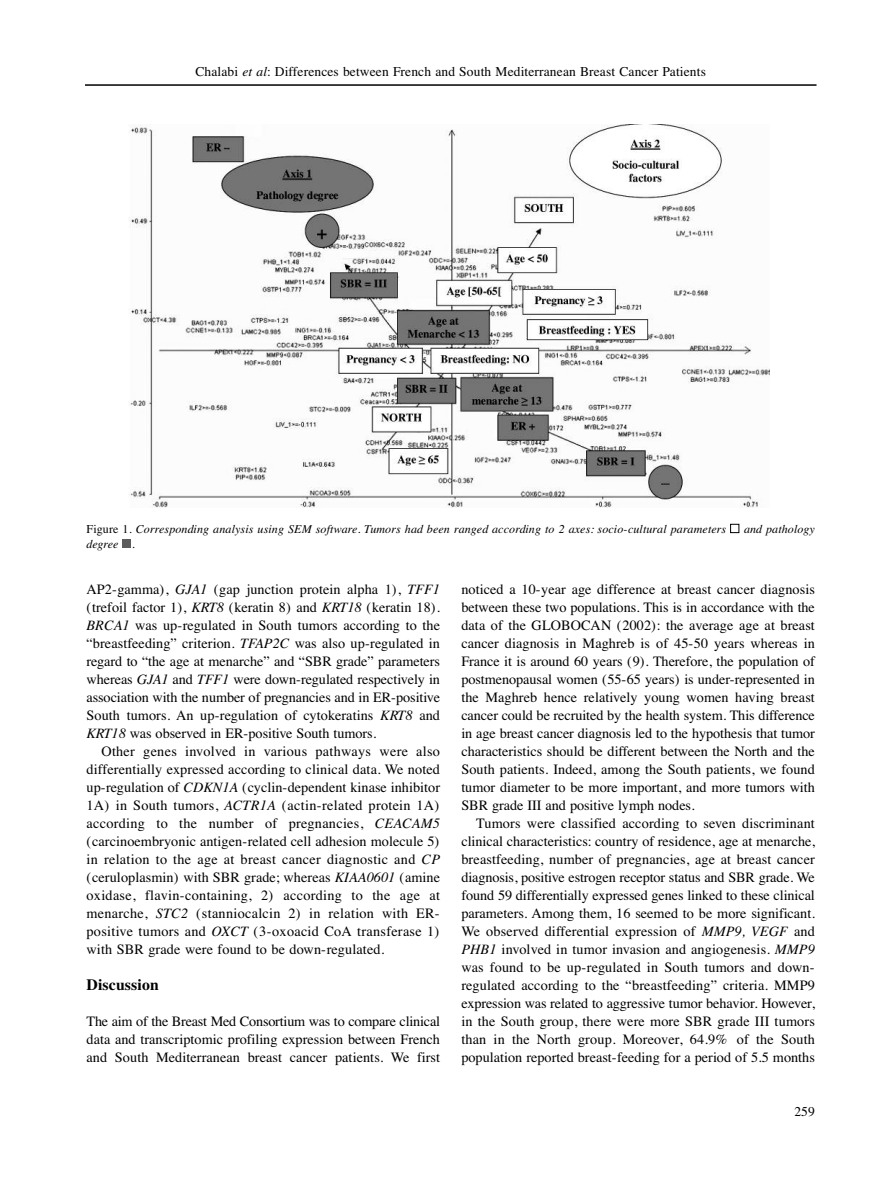
<style>
.page{position:relative;width:893px;height:1191px;background:#fff}
.page>*{position:absolute;margin:0;border:0;box-sizing:border-box;transform-origin:0 0}
.t1{font:700 15.75px "Times";letter-spacing:.01em;color:#000}
.t2{font:14.25px/18px "Times";color:#000;text-align:justify}
.t3{font:13.5px "Times";letter-spacing:.01em;color:#000}
.t4{font:italic 12px/15px "Times";letter-spacing:.01em;color:#000}
.s1{font-style:italic}
.s2{font-style:normal}
.s3{color:#fff}
</style>
<div class="page">
<hr style="left:85px;top:85px;width:731px;height:1px;background:#000">
<img style="left:129px;top:124px;width:640px;height:384px">
<div style="left:123px;top:539px;width:8px;height:8px;background:#5c5c5c"></div>
<p class="t3" style="left:195px;top:63px;width:512px">Chalabi <span class="s1">et al</span>: Differences between French and South Mediterranean Breast Cancer Patients</p>
<p class="t4" style="left:87px;top:521px;width:730px"><span class="s2">Figure 1.</span> Corresponding analysis using SEM software. Tumors had been ranged according to 2 axes: socio-cultural parameters <span class="s3">■</span> and pathology degree .</p>
<p class="t2" style="left:87px;top:580px;width:355px">AP2-gamma), <span class="s1">GJA1</span> (gap junction protein alpha 1), <span class="s1">TFF1 </span>(trefoil factor 1), <span class="s1">KRT8</span> (keratin 8) and <span class="s1">KRT18</span> (keratin 18).<br><span class="s1">BRCA1</span> was up-regulated in South tumors according to the “breastfeeding” criterion. <span class="s1">TFAP2C</span> was also up-regulated in regard to “the age at menarche” and “SBR grade” parameters whereas <span class="s1">GJA1</span> and <span class="s1">TFF1</span> were down-regulated respectively in association with the number of pregnancies and in ER-positive South tumors. An up-regulation of cytokeratins <span class="s1">KRT8</span> and <span class="s1">KRT18</span> was observed in ER-positive South tumors.</p>
<p class="t2" style="left:87px;top:742px;width:355px;text-indent:15px">Other genes involved in various pathways were also differentially expressed according to clinical data. We noted up-regulation of <span class="s1">CDKN1A</span> (cyclin-dependent kinase inhibitor 1A) in South tumors, <span class="s1">ACTR1A</span> (actin-related protein 1A) according to the number of pregnancies, <span class="s1">CEACAM5 </span>(carcinoembryonic antigen-related cell adhesion molecule 5) in relation to the age at breast cancer diagnostic and <span class="s1">CP </span>(ceruloplasmin) with SBR grade; whereas <span class="s1">KIAA0601</span> (amine oxidase, flavin-containing, 2) according to the age at menarche, <span class="s1">STC2</span> (stanniocalcin 2) in relation with ER&shy;positive tumors and <span class="s1">OXCT</span> (3-oxoacid CoA transferase 1) with SBR grade were found to be down-regulated.</p>
<p class="t1" style="left:87px;top:975px;width:74px">Discussion</p>
<p class="t2" style="left:87px;top:1012px;width:355px">The aim of the Breast Med Consortium was to compare clinical data and transcriptomic profiling expression between French and South Mediterranean breast cancer patients. We first</p>
<p class="t2" style="left:461px;top:580px;width:355px">noticed a 10-year age difference at breast cancer diagnosis between these two populations. This is in accordance with the data of the GLOBOCAN (2002): the average age at breast cancer diagnosis in Maghreb is of 45-50 years whereas in France it is around 60 years (9). Therefore, the population of postmenopausal women (55-65 years) is under-represented in the Maghreb hence relatively young women having breast cancer could be recruited by the health system. This difference in age breast cancer diagnosis led to the hypothesis that tumor characteristics should be different between the North and the South patients. Indeed, among the South patients, we found tumor diameter to be more important, and more tumors with SBR grade III and positive lymph nodes.</p>
<p class="t2" style="left:461px;top:814px;width:355px;text-indent:15px">Tumors were classified according to seven discriminant clinical characteristics: country of residence, age at menarche, breastfeeding, number of pregnancies, age at breast cancer diagnosis, positive estrogen receptor status and SBR grade. We found 59 differentially expressed genes linked to these clinical parameters. Among them, 16 seemed to be more significant.<br>We observed differential expression of <span class="s1">MMP9, VEGF</span> and <span class="s1">PHB1</span> involved in tumor invasion and angiogenesis. <span class="s1">MMP9 </span>was found to be up-regulated in South tumors and down&shy;regulated according to the “breastfeeding” criteria. MMP9 expression was related to aggressive tumor behavior. However, in the South group, there were more SBR grade III tumors than in the North group. Moreover, 64.9% of the South population reported breast-feeding for a period of 5.5 months</p>
<p class="t3" style="left:794px;top:1103px;width:22px">259</p>
</div>
